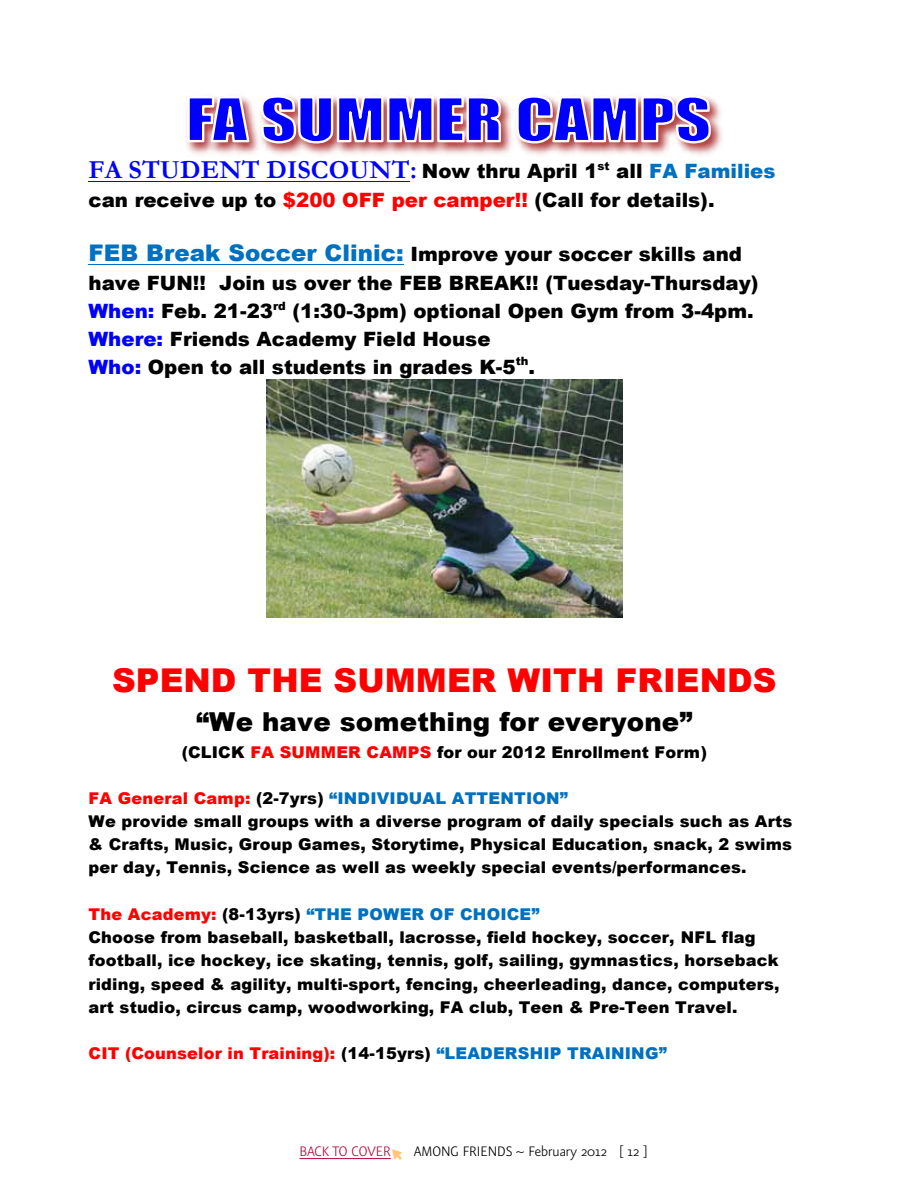
<style>
.page{position:relative;width:918px;height:1188px;background:#fff}
.page>*{position:absolute;margin:0;border:0;box-sizing:border-box;transform-origin:0 0}
.t1{font:900 32.85px "Arial";letter-spacing:.005em;color:#f00}
.t2{font:700 26.1px "Garamond";letter-spacing:.01em;color:#00f}
.t3{font:900 26.1px "Arial";letter-spacing:.005em;color:#000}
.t4{font:900 19.8px/28.2px "Arial";color:#000}
.t5{font:300 16.5px "Eureka Sans";color:#000}
.t6{font:300 16.5px "Eureka Sans";color:#b30838}
.t7{font:900 16.2px/23.2px "Arial";letter-spacing:.01em;color:#000}
.t8{font:900 16.2px "Arial";letter-spacing:.01em;color:#f00}
.s1{font-family:"Arial";font-weight:900;font-size:19.8px;color:#000}
.s2{font-family:"Arial";font-weight:900;font-size:19.8px;color:#0070c0}
.s3{color:#f00}
.s4{font-size:22.95px;color:#0070c0}
.s5{color:#00f}
.s6{color:#0070c0}
.s7{color:#000}
</style>
<div class="page">
<hr style="left:299px;top:1158px;width:92px;height:1px;background:#b30838">
<hr style="left:89px;top:181px;width:321px;height:1px;background:#00f">
<hr style="left:89px;top:264px;width:315px;height:1px;background:#0070c0">
<img style="left:266px;top:380px;width:357px;height:238px">
<img style="left:187px;top:98px;width:536px;height:57px">
<svg style="left:186px;top:96px;width:526px;height:49px"></svg>
<h2 class="t2" style="left:89px;top:154px;width:689px">FA STUDENT DISCOUNT: <span class="s1">Now thru April 1</span><sup>st</sup> <span class="s1">all</span> <span class="s2">FA Families</span></h2>
<p class="t4" style="left:89px;top:185px;width:628px">can receive up to <span class="s3">$200 OFF per camper!!</span> (Call for details).</p>
<p class="t4" style="left:89px;top:239px;width:672px"><span class="s4">FEB Break Soccer Clinic:</span> Improve your soccer skills and have FUN!! Join us over the FEB BREAK!! (Tuesday-Thursday)<br><span class="s5">When:</span> Feb. 21-23<sup>rd</sup> (1:30-3pm) optional Open Gym from 3-4pm.<br><span class="s5">Where:</span> Friends Academy Field House<br><span class="s5">Who:</span> Open to all students in grades K-5<sup>th</sup>.</p>
<h1 class="t1" style="left:112px;top:656px;width:666px">SPEND THE SUMMER WITH FRIENDS</h1>
<h2 class="t3" style="left:196px;top:703px;width:498px">“We have something for everyone”</h2>
<p class="t7" style="left:182px;top:740px;width:527px">(CLICK <span class="s3">FA SUMMER CAMPS</span> for our 2012 Enrollment Form)</p>
<p class="t7" style="left:89px;top:786px;width:705px"><span class="s3">FA General Camp:</span> (2-7yrs) <span class="s6">“INDIVIDUAL ATTENTION”<br></span>We provide small groups with a diverse program of daily specials such as Arts &amp; Crafts, Music, Group Games, Storytime, Physical Education, snack, 2 swims per day, Tennis, Science as well as weekly special events/performances.</p>
<p class="t7" style="left:89px;top:902px;width:693px"><span class="s3">The Academy:</span> (8-13yrs) <span class="s6">“THE POWER OF CHOICE”<br></span>Choose from baseball, basketball, lacrosse, field hockey, soccer, NFL flag football, ice hockey, ice skating, tennis, golf, sailing, gymnastics, horseback riding, speed &amp; agility, multi-sport, fencing, cheerleading, dance, computers, art studio, circus camp, woodworking, FA club, Teen &amp; Pre-Teen Travel.</p>
<p class="t8" style="left:89px;top:1042px;width:580px">CIT (Counselor in Training): <span class="s7">(14-15yrs)</span> <span class="s6">“LEADERSHIP TRAINING”</span></p>
<p class="t6" style="left:299px;top:1144px;width:93px">BACK TO COVER</p>
<p class="t5" style="left:414px;top:1143px;width:236px">AMONG FRIENDS ~ FEBRUARY 2012 [ 12 ]</p>
</div>
